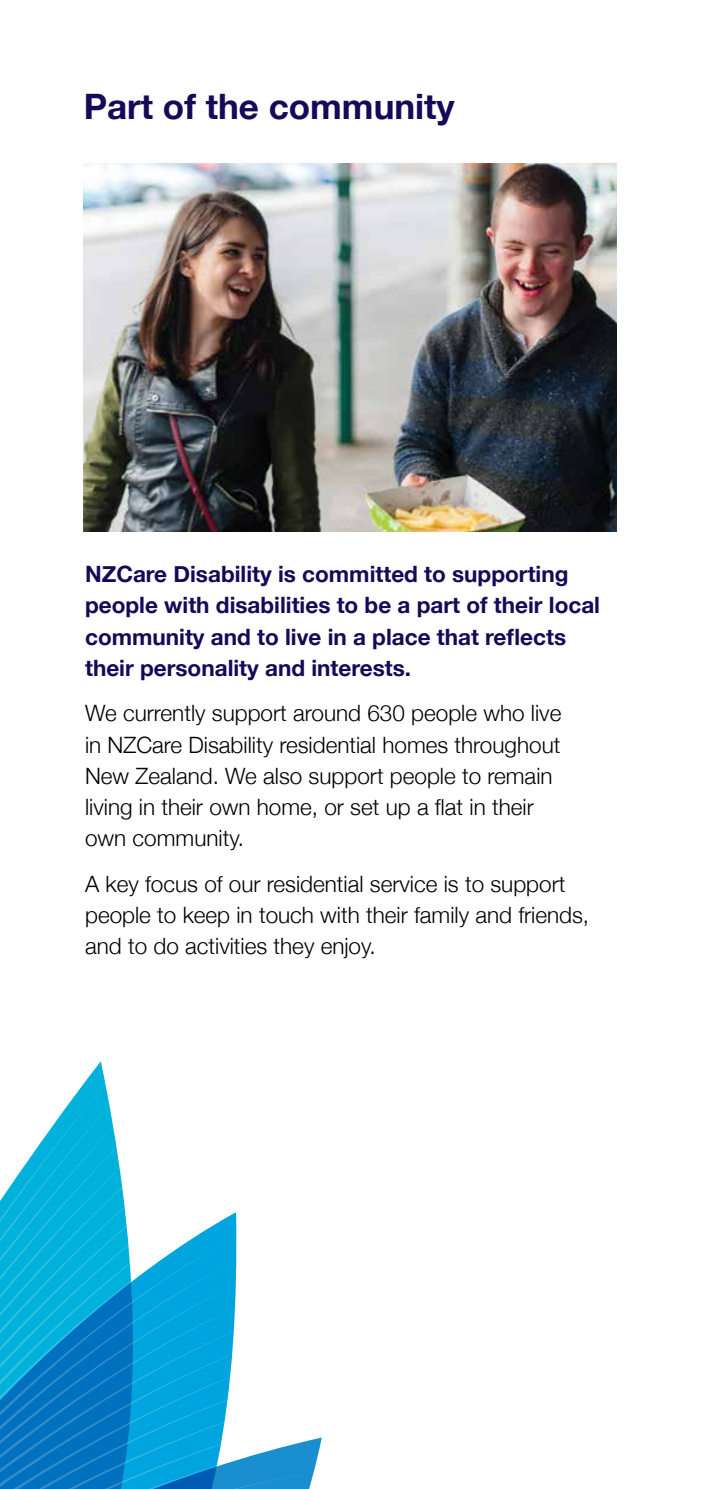
<style>
.page{position:relative;width:702px;height:1489px;background:#fff}
.page>*{position:absolute;margin:0;border:0;box-sizing:border-box;transform-origin:0 0}
.t1{font:700 35px "Helvetica Neue";color:#150958}
.t2{font:300 22.5px/31.2px "Helvetica Neue";color:#000}
.t3{font:700 22.5px/31.2px "Helvetica Neue";color:#150958}
</style>
<div class="page">
<img style="left:84px;top:163px;width:533px;height:368px">
<svg style="left:84px;top:1061px;width:22px;height:22px"></svg>
<svg style="left:0;top:1083px;width:322px;height:405px"></svg>
<h1 class="t1" style="left:84px;top:79px;width:372px">Part of the community</h1>
<p class="t3" style="left:85px;top:559px;width:516px">NZCare Disability is committed to supporting people with disabilities to be a part of their local community and to live in a place that reflects their personality and interests.</p>
<p class="t2" style="left:85px;top:696px;width:478px">We currently support around 630 people who live in NZCare Disability residential homes throughout New Zealand. We also support people to remain living in their own home, or set up a flat in their own community.</p>
<p class="t2" style="left:85px;top:866px;width:505px">A key focus of our residential service is to support people to keep in touch with their family and friends, and to do activities they enjoy.</p>
</div>
